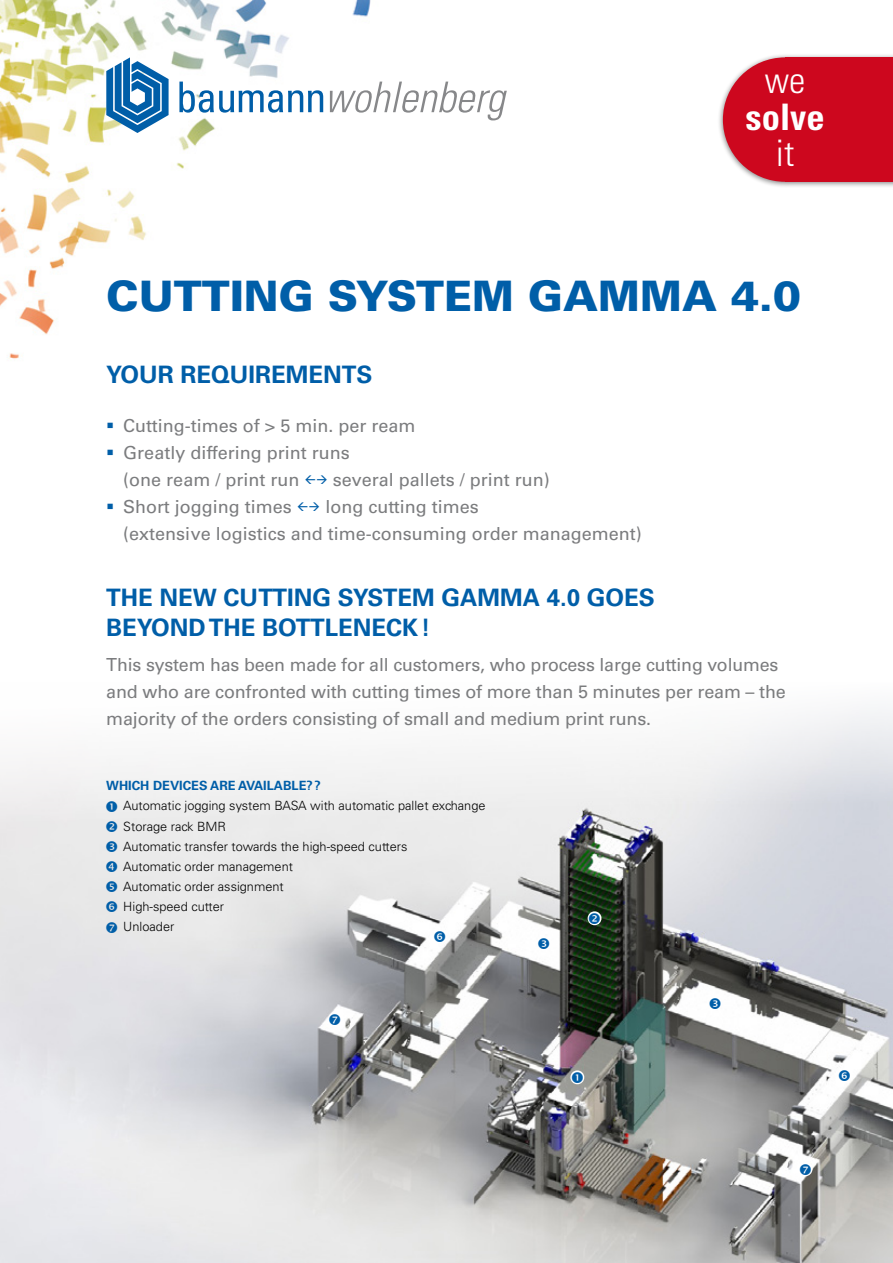
<style>
.page{position:relative;width:893px;height:1263px;background:#fff}
.page>*{position:absolute;margin:0;border:0;box-sizing:border-box;transform-origin:0 0}
.t1{font:900 42px "Univers";color:#005ea8}
.t2{font:700 condensed 36.45px "Univers";color:#fff}
.t3{font:300 condensed 36.45px "Univers";color:#fff}
.t4{font:700 24px/30px "Univers";color:#005ea8}
.t5{font:18px/27px "Univers";letter-spacing:-.01em;color:#7b7c7e}
.t6{font:300 12.75px/20.1px "Univers";color:#000}
.t7{font:700 12.75px "Univers";color:#005ea8}
.s1{color:#005ea8}
</style>
<div class="page">
<img style="left:0;top:709px;width:893px;height:554px">
<img style="left:0;top:0;width:496px;height:359px">
<svg style="left:106px;top:57px;width:63px;height:76px"></svg>
<svg style="left:179px;top:82px;width:144px;height:31px"></svg>
<svg style="left:330px;top:82px;width:177px;height:38px"></svg>
<div style="left:717px;top:53px;width:176px;height:136px;background:#000;opacity:.5"></div>
<div style="left:723px;top:57px;width:124px;height:125px;background:#cd071e;border-radius:50%"></div>
<div style="left:785px;top:57px;width:108px;height:125px;background:#cd071e"></div>
<svg style="left:106px;top:801px;width:11px;height:11px"></svg>
<svg style="left:106px;top:821px;width:11px;height:11px"></svg>
<svg style="left:106px;top:841px;width:11px;height:11px"></svg>
<svg style="left:106px;top:861px;width:11px;height:11px"></svg>
<svg style="left:106px;top:881px;width:11px;height:11px"></svg>
<svg style="left:106px;top:901px;width:11px;height:11px"></svg>
<svg style="left:106px;top:921px;width:11px;height:11px"></svg>
<svg style="left:568px;top:1068px;width:18px;height:18px"></svg>
<svg style="left:705px;top:994px;width:19px;height:18px"></svg>
<svg style="left:585px;top:909px;width:19px;height:18px"></svg>
<svg style="left:534px;top:935px;width:19px;height:17px"></svg>
<svg style="left:326px;top:1010px;width:18px;height:18px"></svg>
<svg style="left:796px;top:1160px;width:19px;height:17px"></svg>
<svg style="left:431px;top:927px;width:18px;height:18px"></svg>
<svg style="left:835px;top:1066px;width:18px;height:18px"></svg>
<h2 class="t3" style="left:765px;top:59px;width:42px">we</h2>
<h2 class="t2" style="left:745px;top:95px;width:81px">solve</h2>
<h2 class="t3" style="left:776px;top:132px;width:20px">it</h2>
<h1 class="t1" style="left:106px;top:269px;width:696px">CUTTING SYSTEM GAMMA 4.0</h1>
<h3 class="t4" style="left:106px;top:360px;width:268px">YOUR REQUIREMENTS</h3>
<p class="t5" style="left:106px;top:412px;width:311px"><span class="s1">▪</span> Cutting-times of &gt; 5 min. per ream</p>
<p class="t5" style="left:123px;top:439px;width:428px;text-indent:-17px"><span class="s1">▪</span> Greatly differing print runs<br>(one ream / print run <span class="s1">→</span> several pallets / print run)</p>
<p class="t5" style="left:123px;top:493px;width:520px;text-indent:-17px"><span class="s1">▪</span> Short jogging times <span class="s1">→</span> long cutting times<br>(extensive logistics and time-consuming order management)</p>
<h3 class="t4" style="left:106px;top:582px;width:550px">THE NEW CUTTING SYSTEM GAMMA 4.0 GOES<br>BEYOND THE BOTTLENECK!</h3>
<p class="t5" style="left:106px;top:651px;width:681px">This system has been made for all customers, who process large cutting volumes and who are confronted with cutting times of more than 5 minutes per ream – the majority of the orders consisting of small and medium print runs.</p>
<p class="t7" style="left:106px;top:778px;width:216px">WHICH DEVICES ARE AVAILABLE??</p>
<p class="t6" style="left:123px;top:796px;width:364px">Automatic jogging system BASA with automatic pallet exchange<br>Storage rack BMR<br>Automatic transfer towards the high-speed cutters<br>Automatic order management<br>Automatic order assignment<br>High-speed cutter<br>Unloader</p>
</div>
